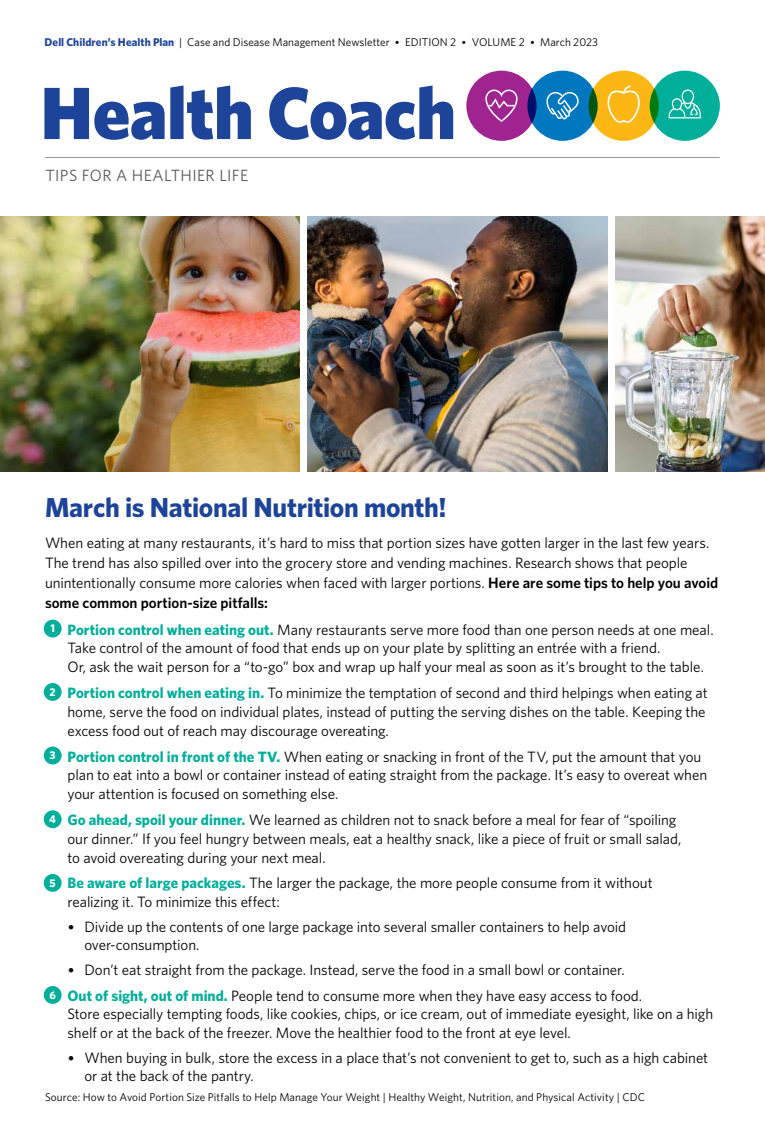
<style>
.page{position:relative;width:765px;height:1131px;background:#fff}
.page>*{position:absolute;margin:0;border:0;box-sizing:border-box;transform-origin:0 0}
.t1{font:900 74.12px "Whitney";letter-spacing:-.01em;color:#1d4499}
.t2{font:700 27.5px "Whitney";letter-spacing:-.015em;color:#1d4499}
.t3{font:16.25px "Whitney";letter-spacing:.02em;color:#58595b}
.t4{font:15px/18.8px "Whitney";letter-spacing:-.005em;color:#000}
.t5{font:11.25px "Whitney";letter-spacing:.005em;color:#000}
.t6{font:700 11.25px "Whitney";color:#fff}
.s1{font-weight:700;color:#1d4499}
.s2{font-family:"Chronicle Text G1"}
.s3{font-weight:600}
.s4{font-weight:700;color:#00ae9a}
.s5{font-family:"Chronicle Text G1";font-weight:700}
</style>
<div class="page">
<img style="left:308px;top:216px;width:299px;height:256px">
<div style="left:44px;top:619px;width:18px;height:18px;background:#00ae9a;border-radius:50%"></div>
<div style="left:44px;top:683px;width:18px;height:18px;background:#00ae9a;border-radius:50%"></div>
<div style="left:44px;top:746px;width:18px;height:18px;background:#00ae9a;border-radius:50%"></div>
<div style="left:44px;top:810px;width:18px;height:18px;background:#00ae9a;border-radius:50%"></div>
<div style="left:44px;top:874px;width:18px;height:18px;background:#00ae9a;border-radius:50%"></div>
<div style="left:44px;top:986px;width:18px;height:18px;background:#00ae9a;border-radius:50%"></div>
<img style="left:0;top:216px;width:300px;height:256px">
<img style="left:615px;top:216px;width:150px;height:256px">
<div style="left:466px;top:71px;width:71px;height:70px;background:#9f248f;border-radius:50%"></div>
<div style="left:527px;top:71px;width:71px;height:70px;background:#0077be;border-radius:50%"></div>
<div style="left:589px;top:71px;width:70px;height:70px;background:#fdb714;border-radius:50%"></div>
<div style="left:650px;top:71px;width:70px;height:70px;background:#00ae9a;border-radius:50%"></div>
<svg style="left:485px;top:90px;width:33px;height:32px"></svg>
<svg style="left:546px;top:92px;width:33px;height:27px"></svg>
<svg style="left:608px;top:85px;width:32px;height:38px"></svg>
<svg style="left:669px;top:90px;width:32px;height:28px"></svg>
<hr style="left:45px;top:157px;width:675px;height:1px;background:#939598">
<p class="t5" style="left:45px;top:35px;width:555px"><span class="s1">Dell Children’s Health Plan</span> | Case and Disease Management Newsletter <span class="s2">•</span> EDITION 2 <span class="s2">•</span> VOLUME 2 <span class="s2">•</span> March 2023</p>
<h1 class="t1" style="left:40px;top:68px;width:417px">Health Coach</h1>
<p class="t3" style="left:45px;top:166px;width:204px">TIPS FOR A HEALTHIER LIFE</p>
<h2 class="t2" style="left:45px;top:490px;width:403px">March is National Nutrition month!</h2>
<p class="t4" style="left:45px;top:532px;width:675px;line-height:20px">When eating at many restaurants, it’s hard to miss that portion sizes have gotten larger in the last few years.<br>The trend has also spilled over into the grocery store and vending machines. Research shows that people unintentionally consume more calories when faced with larger portions. <span class="s3">Here are some tips to help you avoid some common portion-size pitfalls:</span></p>
<p class="t4" style="left:68px;top:619px;width:648px"><span class="s4">Portion control when eating out.</span> Many restaurants serve more food than one person needs at one meal.<br>Take control of the amount of food that ends up on your plate by splitting an entrée with a friend.<br>Or, ask the wait person for a “to-go” box and wrap up half your meal as soon as it’s brought to the table.</p>
<p class="t4" style="left:68px;top:683px;width:642px"><span class="s4">Portion control when eating in.</span> To minimize the temptation of second and third helpings when eating at home, serve the food on individual plates, instead of putting the serving dishes on the table. Keeping the excess food out of reach may discourage overeating.</p>
<p class="t4" style="left:68px;top:746px;width:641px"><span class="s4">Portion control in front of the TV.</span> When eating or snacking in front of the TV, put the amount that you plan to eat into a bowl or container instead of eating straight from the package. It’s easy to overeat when your attention is focused on something else.</p>
<p class="t4" style="left:68px;top:810px;width:615px"><span class="s4">Go ahead, spoil your dinner.</span> We learned as children not to snack before a meal for fear of “spoiling our dinner.” If you feel hungry between meals, eat a healthy snack, like a piece of fruit or small salad, to avoid overeating during your next meal.</p>
<p class="t4" style="left:68px;top:873px;width:587px"><span class="s4">Be aware of large packages.</span> The larger the package, the more people consume from it without realizing it. To minimize this effect:</p>
<p class="t4" style="left:84px;top:916px;width:543px;text-indent:-17px"><span class="s5">•</span> Divide up the contents of one large package into several smaller containers to help avoid over-consumption.</p>
<p class="t4" style="left:68px;top:956px;width:576px;line-height:26px"><span class="s5">•</span> Don’t eat straight from the package. Instead, serve the food in a small bowl or container.<br><span class="s4">Out of sight, out of mind.</span> People tend to consume more when they have easy access to food.</p>
<p class="t4" style="left:68px;top:1004px;width:647px">Store especially tempting foods, like cookies, chips, or ice cream, out of immediate eyesight, like on a high shelf or at the back of the freezer. Move the healthier food to the front at eye level.</p>
<p class="t4" style="left:84px;top:1047px;width:625px;text-indent:-17px"><span class="s5">•</span> When buying in bulk, store the excess in a place that’s not convenient to get to, such as a high cabinet or at the back of the pantry.</p>
<p class="t5" style="left:45px;top:1090px;width:602px">Source: How to Avoid Portion Size Pitfalls to Help Manage Your Weight | Healthy Weight, Nutrition, and Physical Activity | CDC</p>
<p class="t6" style="left:50px;top:621px;width:6px">1</p>
<p class="t6" style="left:50px;top:685px;width:8px">2</p>
<p class="t6" style="left:50px;top:748px;width:8px">3</p>
<p class="t6" style="left:49px;top:812px;width:8px">4</p>
<p class="t6" style="left:50px;top:876px;width:8px">5</p>
<p class="t6" style="left:49px;top:988px;width:8px">6</p>
</div>
